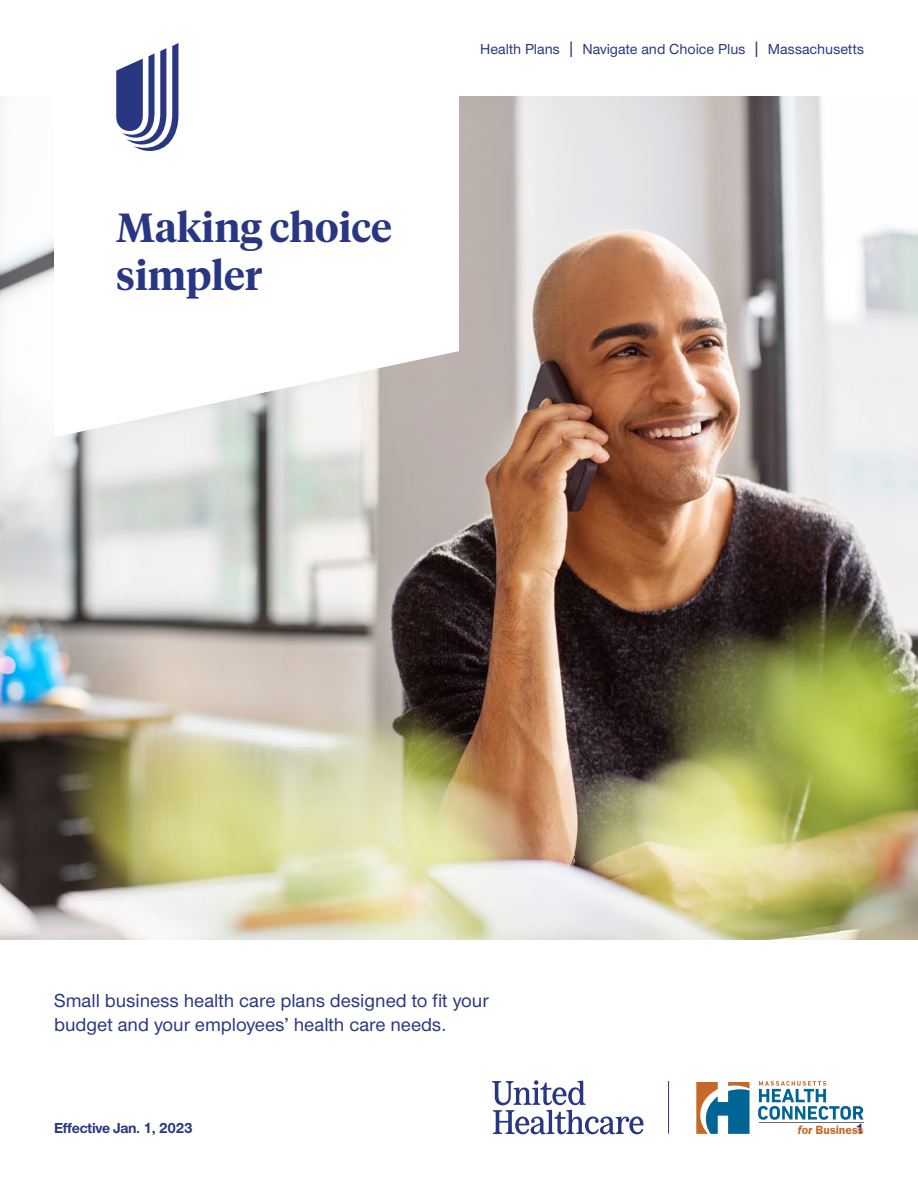
<style>
.page{position:relative;width:918px;height:1188px;background:#fff}
.page>*{position:absolute;margin:0;border:0;box-sizing:border-box;transform-origin:0 0}
.t1{font:600 40.5px/48px "UHC Serif Headline";color:#293682}
.t2{font:500 19.5px/24px "UHC Sans";color:#293682}
.t3{font:500 15px "UHC Sans";color:#293682}
.t4{font:700 15px "UHC Sans";letter-spacing:-.02em;color:#293682}
.t5{font:600 12.3px "Franklin Gothic";color:#c56828}
.s1{font-size:18.75px}
.s2{font-style:italic}
.s3{font-family:"UHC Sans";font-weight:700;font-size:15px;color:#293682}
</style>
<div class="page">
<img style="left:0;top:97px;width:918px;height:843px">
<svg style="left:54px;top:43px;width:405px;height:394px"></svg>
<svg style="left:116px;top:43px;width:62px;height:108px"></svg>
<hr style="left:668px;top:1081px;width:1px;height:53px;background:#293682">
<svg style="left:492px;top:1080px;width:152px;height:54px"></svg>
<svg style="left:758px;top:1081px;width:105px;height:39px"></svg>
<hr style="left:759px;top:1123px;width:104px;height:1px;background:#6d6e71">
<svg style="left:696px;top:1082px;width:54px;height:52px"></svg>
<h1 class="t1" style="left:116px;top:201px;width:277px">Making choice simpler</h1>
<p class="t3" style="left:480px;top:39px;width:96px">Health Plans <span class="s1">|</span></p>
<p class="t3" style="left:582px;top:39px;width:180px">Navigate and Choice Plus <span class="s1">|</span></p>
<p class="t3" style="left:768px;top:39px;width:98px">Massachusetts</p>
<p class="t2" style="left:54px;top:987px;width:436px">Small business health care plans designed to fit your budget and your employees’ health care needs.</p>
<p class="t4" style="left:54px;top:1117px;width:140px">Effective Jan. 1, 2023</p>
<p class="t5" style="left:798px;top:1122px;width:68px"><span class="s2">for</span> Business<span class="s3">1</span></p>
</div>
